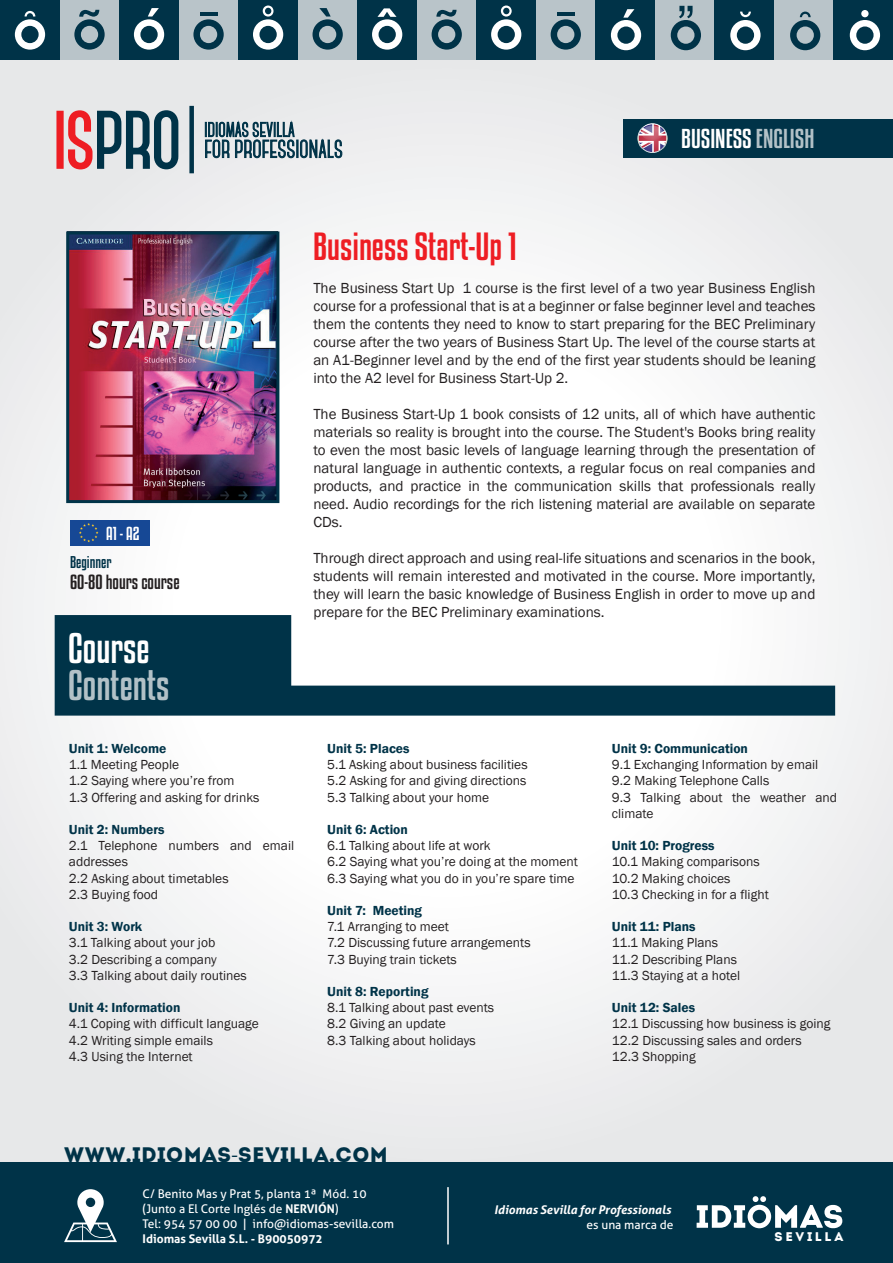
<style>
.page{position:relative;width:893px;height:1263px;background:#fff}
.page>*{position:absolute;margin:0;border:0;box-sizing:border-box;transform-origin:0 0}
.t1{font:37.5px "Kenyan Coffee Rg";color:rgb(255 255 255/.7)}
.t2{font:37.5px "Kenyan Coffee Rg";color:#fff}
.t3{font:34.5px "Kenyan Coffee Rg";color:#ee1d23}
.t4{font:24px "Kenyan Coffee Rg";color:#fff}
.t5{font:21px "Intro";letter-spacing:.015em;color:#003348}
.t6{font:18px "Kenyan Coffee Rg";color:#231f20}
.t7{font:16.5px "Kenyan Coffee Rg";color:#fff}
.t8{font:15px/18px "Franklin Gothic";color:#231f20;text-align:justify}
.t9{font:15px "Kenyan Coffee Rg";color:#003348}
.t10{font:13.5px/16.2px "Franklin Gothic";color:#231f20}
.t11{font:600 13.5px "Franklin Gothic";color:#003348}
.t12{font:12.6px "Intro";letter-spacing:.21em;color:#fff}
.t13{font:12px/15px "Aller";color:#fff}
.t14{font:italic 700 12px "Aller";color:#fff}
.t15{font:700 12px "Aller";color:#fff}
.s1{color:rgb(255 255 255/.7)}
.s2{font-family:"Myriad Pro"}
.s3{font-weight:700}
</style>
<div class="page">
<div style="left:0;top:0;width:893px;height:1239px;background:linear-gradient(to right,#f3f3f4,#f4f4f5)"></div>
<div style="left:238px;top:0;width:60px;height:60px;background:#003348"></div>
<div style="left:298px;top:0;width:59px;height:60px;background:#b9c4c9"></div>
<div style="left:357px;top:0;width:60px;height:60px;background:#003348"></div>
<svg style="left:372px;top:8px;width:30px;height:42px"></svg>
<div style="left:417px;top:0;width:59px;height:60px;background:#b9c4c9"></div>
<svg style="left:432px;top:10px;width:30px;height:40px"></svg>
<div style="left:476px;top:0;width:60px;height:60px;background:#003348"></div>
<svg style="left:491px;top:6px;width:30px;height:44px"></svg>
<div style="left:536px;top:0;width:60px;height:60px;background:#b9c4c9"></div>
<svg style="left:551px;top:19px;width:30px;height:31px"></svg>
<hr style="left:557px;top:13px;width:17px;height:3px;background:#003348">
<div style="left:596px;top:0;width:59px;height:60px;background:#003348"></div>
<div style="left:655px;top:0;width:60px;height:60px;background:#b9c4c9"></div>
<div style="left:715px;top:0;width:59px;height:60px;background:#003348"></div>
<div style="left:774px;top:0;width:60px;height:60px;background:#b9c4c9"></div>
<div style="left:834px;top:0;width:59px;height:60px;background:#003348"></div>
<svg style="left:730px;top:12px;width:31px;height:38px"></svg>
<svg style="left:611px;top:9px;width:30px;height:41px"></svg>
<svg style="left:671px;top:6px;width:30px;height:44px"></svg>
<svg style="left:790px;top:12px;width:30px;height:38px"></svg>
<svg style="left:850px;top:20px;width:30px;height:30px"></svg>
<div style="left:861px;top:10px;width:8px;height:7px;background:#fff;border-radius:50%"></div>
<svg style="left:312px;top:8px;width:31px;height:42px"></svg>
<div style="left:0;top:0;width:60px;height:60px;background:#003348"></div>
<div style="left:60px;top:0;width:59px;height:60px;background:#b9c4c9"></div>
<div style="left:119px;top:0;width:60px;height:60px;background:#003348"></div>
<svg style="left:74px;top:10px;width:31px;height:40px"></svg>
<div style="left:179px;top:0;width:59px;height:60px;background:#b9c4c9"></div>
<svg style="left:193px;top:19px;width:31px;height:31px"></svg>
<svg style="left:253px;top:6px;width:30px;height:44px"></svg>
<hr style="left:200px;top:13px;width:17px;height:3px;background:#003348">
<svg style="left:134px;top:8px;width:30px;height:42px"></svg>
<svg style="left:15px;top:11px;width:30px;height:39px"></svg>
<div style="left:0;top:1162px;width:893px;height:101px;background:#003348"></div>
<div style="left:70px;top:520px;width:79px;height:25px;background:#164895"></div>
<svg style="left:79px;top:523px;width:19px;height:19px"></svg>
<svg style="left:55px;top:615px;width:780px;height:101px"></svg>
<svg style="left:56px;top:111px;width:8px;height:58px"></svg>
<svg style="left:67px;top:109px;width:113px;height:62px;background:#918d96"></svg>
<div style="left:189px;top:106px;width:5px;height:67px;background:#003348"></div>
<svg style="left:205px;top:114px;width:138px;height:47px;background:#a0b0b8"></svg>
<svg style="left:64px;top:1189px;width:53px;height:53px"></svg>
<svg style="left:697px;top:1196px;width:145px;height:32px"></svg>
<hr style="left:447px;top:1187px;width:2px;height:57px;background:#fff">
<div style="left:623px;top:119px;width:270px;height:38px;background:#003348"></div>
<img style="left:70px;top:235px;width:205px;height:264px">
<div style="left:66px;top:231px;width:213px;height:272px;border:3px solid #003348"></div>
<svg style="left:637px;top:123px;width:31px;height:30px"></svg>
<h3 class="t4" style="left:681px;top:124px;width:135px">BUSINESS <span class="s1">ENGLISH</span></h3>
<p class="t7" style="left:106px;top:523px;width:35px">A1 - A2</p>
<p class="t9" style="left:70px;top:553px;width:43px">Beginner</p>
<p class="t6" style="left:70px;top:571px;width:111px">60-80 hours course</p>
<h1 class="t2" style="left:68px;top:625px;width:83px">Course</h1>
<h1 class="t1" style="left:68px;top:663px;width:103px">Contents</h1>
<p class="t11" style="left:69px;top:740px;width:99px">Unit 1: Welcome</p>
<p class="t10" style="left:69px;top:757px;width:192px">1.1 Meeting People<br>1.2 Saying where you’re from<br>1.3 Offering and asking for drinks</p>
<p class="t11" style="left:69px;top:821px;width:97px">Unit 2: Numbers</p>
<p class="t10" style="left:69px;top:838px;width:227px">2.1 Telephone numbers and email addresses<br>2.2 Asking about timetables<br>2.3 Buying food</p>
<p class="t11" style="left:69px;top:918px;width:75px">Unit 3: Work</p>
<p class="t10" style="left:69px;top:935px;width:179px">3.1 Talking about your job<br>3.2 Describing a company<br>3.3 Talking about daily routines</p>
<p class="t11" style="left:69px;top:999px;width:113px">Unit 4: Information</p>
<p class="t10" style="left:69px;top:1016px;width:191px">4.1 Coping with difficult language<br>4.2 Writing simple emails<br>4.3 Using the Internet</p>
<h2 class="t3" style="left:313px;top:226px;width:205px">Business Start-Up 1</h2>
<p class="t8" style="left:313px;top:280px;width:504px">The Business Start Up 1 course is the first level of a two year Business English course for a professional that is at a beginner or false beginner level and teaches them the contents they need to know to start preparing for the BEC Preliminary course after the two years of Business Start Up. The level of the course starts at an A1-Beginner level and by the end of the first year students should be leaning into the A2 level for Business Start-Up 2.</p>
<p class="t8" style="left:313px;top:406px;width:504px">The Business Start-Up 1 book consists of 12 units, all of which have authentic materials so reality is brought into the course. The Student's Books bring reality to even the most basic levels of language learning through the presentation of natural language in authentic contexts, a regular focus on real companies and products, and practice in the communication skills that professionals really need. Audio recordings for the rich listening material are available on separate CDs.</p>
<p class="t8" style="left:313px;top:550px;width:504px">Through direct approach and using real-life situations and scenarios in the book, students will remain interested and motivated in the course. More importantly, they will learn the basic knowledge of Business English in order to move up and prepare for the BEC Preliminary examinations.</p>
<p class="t11" style="left:327px;top:740px;width:84px">Unit 5: Places</p>
<p class="t10" style="left:327px;top:757px;width:202px;text-align:justify">5.1 Asking about business facilities 5.2 Asking for and giving directions 5.3 Talking about your home</p>
<p class="t11" style="left:327px;top:821px;width:82px">Unit 6: Action</p>
<p class="t10" style="left:327px;top:838px;width:252px">6.1 Talking about life at work<br>6.2 Saying what you’re doing at the moment<br>6.3 Saying what you do in you’re spare time</p>
<p class="t11" style="left:327px;top:902px;width:96px">Unit 7: Meeting</p>
<p class="t10" style="left:327px;top:919px;width:205px">7.1 Arranging to meet<br>7.2 Discussing future arrangements<br>7.3 Buying train tickets</p>
<p class="t11" style="left:327px;top:983px;width:103px">Unit 8: Reporting</p>
<p class="t10" style="left:327px;top:1000px;width:168px">8.1 Talking about past events<br>8.2 Giving an update<br>8.3 Talking about holidays</p>
<p class="t11" style="left:612px;top:740px;width:138px">Unit 9: Communication</p>
<p class="t10" style="left:612px;top:757px;width:227px">9.1 Exchanging Information by email<br>9.2 Making Telephone Calls<br>9.3 Talking about the weather and climate</p>
<p class="t11" style="left:612px;top:837px;width:104px">Unit 10: Progress</p>
<p class="t10" style="left:612px;top:854px;width:158px">10.1 Making comparisons<br>10.2 Making choices<br>10.3 Checking in for a flight</p>
<p class="t11" style="left:612px;top:918px;width:85px">Unit 11: Plans</p>
<p class="t10" style="left:612px;top:935px;width:130px">11.1 Making Plans<br>11.2 Describing Plans<br>11.3 Staying at a hotel</p>
<p class="t11" style="left:612px;top:999px;width:85px">Unit 12: Sales</p>
<p class="t10" style="left:612px;top:1016px;width:220px">12.1 Discussing how business is going<br>12.2 Discussing sales and orders<br>12.3 Shopping</p>
<h3 class="t5" style="left:64px;top:1142px;width:325px">WWW.IDIOMAS<span class="s2">-</span>SEVILLA.COM</h3>
<p class="t13" style="left:143px;top:1186px;width:253px">C/ Benito Mas y Prat 5, planta 1ª Mód. 10 (Junto a El Corte Inglés de <span class="s3">NERVIÓN</span>)<br>Tel: 954 57 00 00 | info@idiomas-sevilla.com</p>
<p class="t15" style="left:143px;top:1231px;width:182px">Idiomas Sevilla S.L. - B90050972</p>
<p class="t12" style="left:775px;top:1229px;width:70px">SEVILLA</p>
<p class="t14" style="left:494px;top:1202px;width:178px">Idiomas Sevilla for Professionals</p>
<p class="t13" style="left:586px;top:1217px;width:89px">es una marca de</p>
</div>
